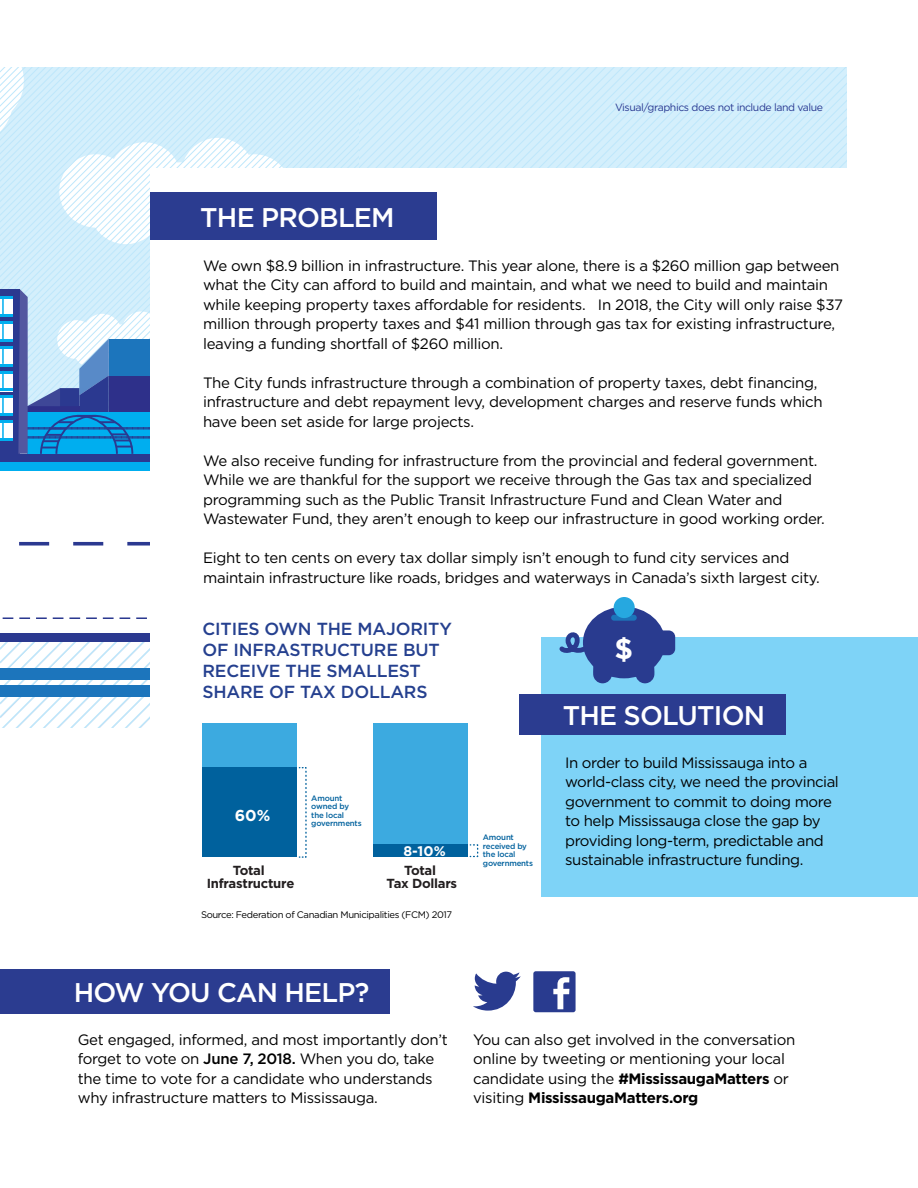
<style>
.page{position:relative;width:918px;height:1188px;background:#fff}
.page>*{position:absolute;margin:0;border:0;box-sizing:border-box;transform-origin:0 0}
.t1{font:700 28.8px "Gotham";color:#fff}
.t2{font:500 27px "Gotham";letter-spacing:-.03em;color:#fff}
.t3{font:500 17.4px/21px "Gotham";letter-spacing:-.01em;color:#25408f}
.t4{font:700 15.75px "Gotham";color:#fff}
.t5{font:15px/19.5px "Gotham";letter-spacing:-.02em;color:#000}
.t6{font:700 13.95px "Gotham";color:#fff}
.t7{font:700 13.05px/13px "Gotham";letter-spacing:-.02em;color:#231f20;text-align:center}
.t8{font:10.5px "Gotham";letter-spacing:-.04em;color:#283891}
.t9{font:9.45px "Gotham";letter-spacing:-.04em;color:#000}
.t10{font:500 7.95px/8.4px "Gotham";letter-spacing:-.025em;color:#00619d}
.s1{font-weight:500}
.s2{font-weight:700}
</style>
<div class="page">
<svg style="left:0;top:642px;width:150px;height:86px"></svg>
<div style="left:0;top:454px;width:359px;height:8px;background:#2b3990"></div>
<div style="left:0;top:462px;width:359px;height:9px;background:#00aeef"></div>
<div style="left:0;top:633px;width:359px;height:9px;background:#2b3990"></div>
<div style="left:0;top:668px;width:359px;height:11px;background:#1c75bc"></div>
<div style="left:0;top:685px;width:359px;height:12px;background:#1c75bc"></div>
<svg style="left:2px;top:617px;width:145px;height:2px"></svg>
<svg style="left:0;top:68px;width:847px;height:386px;background:#c0e0f4"></svg>
<svg style="left:19px;top:542px;width:131px;height:4px"></svg>
<div style="left:150px;top:168px;width:700px;height:721px;background:#fff"></div>
<div style="left:150px;top:192px;width:286px;height:48px;background:#2b3c90"></div>
<div style="left:541px;top:637px;width:377px;height:259px;background:#7ed3f7"></div>
<div style="left:519px;top:694px;width:267px;height:40px;background:#2b3c90"></div>
<svg style="left:470px;top:844px;width:9px;height:14px"></svg>
<svg style="left:299px;top:767px;width:8px;height:91px"></svg>
<div style="left:202px;top:723px;width:95px;height:45px;background:#3caae0"></div>
<div style="left:202px;top:768px;width:95px;height:89px;background:#00619d"></div>
<div style="left:373px;top:723px;width:95px;height:122px;background:#3caae0"></div>
<div style="left:373px;top:845px;width:95px;height:12px;background:#00619d"></div>
<div style="left:583px;top:607px;width:82px;height:71px;background:#293b8f;border-radius:50%"></div>
<div style="left:611px;top:615px;width:26px;height:6px;background:#1c75ba;border-radius:3px"></div>
<div style="left:648px;top:630px;width:27px;height:25px;background:#293b8f;border-radius:6px"></div>
<div style="left:614px;top:597px;width:21px;height:21px;background:#26a8e0;border-radius:50%"></div>
<svg style="left:559px;top:632px;width:54px;height:51px"></svg>
<svg style="left:634px;top:666px;width:21px;height:17px"></svg>
<div style="left:1px;top:969px;width:389px;height:44px;background:#2b3c90"></div>
<svg style="left:473px;top:972px;width:48px;height:39px"></svg>
<svg style="left:533px;top:971px;width:43px;height:41px;background:#4e5da2"></svg>
<h2 class="t2" style="left:200px;top:200px;width:196px">THE PROBLEM</h2>
<p class="t8" style="left:615px;top:101px;width:210px">Visual/graphics does not include land value</p>
<p class="t5" style="left:203px;top:255px;width:641px">We own $8.9 billion in infrastructure. This year alone, there is a $260 million gap between what the City can afford to build and maintain, and what we need to build and maintain while keeping property taxes affordable for residents. In 2018, the City will only raise $37 million through property taxes and $41 million through gas tax for existing infrastructure, leaving a funding shortfall of $260 million.</p>
<p class="t5" style="left:203px;top:372px;width:621px">The City funds infrastructure through a combination of property taxes, debt financing, infrastructure and debt repayment levy, development charges and reserve funds which have been set aside for large projects.</p>
<p class="t5" style="left:203px;top:450px;width:623px">We also receive funding for infrastructure from the provincial and federal government.<br>While we are thankful for the support we receive through the Gas tax and specialized programming such as the Public Transit Infrastructure Fund and Clean Water and Wastewater Fund, they aren’t enough to keep our infrastructure in good working order.</p>
<p class="t5" style="left:203px;top:548px;width:618px">Eight to ten cents on every tax dollar simply isn’t enough to fund city services and maintain infrastructure like roads, bridges and waterways in Canada’s sixth largest city.</p>
<p class="t3" style="left:202px;top:618px;width:251px">CITIES OWN THE MAJORITY<br>OF INFRASTRUCTURE BUT<br>RECEIVE THE SMALLEST<br>SHARE OF TAX DOLLARS</p>
<p class="t4" style="left:235px;top:805px;width:37px">60%</p>
<p class="t10" style="left:311px;top:794px;width:39px">Amount owned by the local</p>
<p class="t10" style="left:311px;top:819px;width:52px">governments</p>
<p class="t6" style="left:404px;top:841px;width:44px">8-10%</p>
<p class="t7" style="left:207px;top:863px;width:89px">Total<br>Infrastructure</p>
<p class="t7" style="left:387px;top:863px;width:72px">Total<br>Tax Dollars</p>
<p class="t9" style="left:201px;top:909px;width:253px">Source: Federation of Canadian Municipalities (FCM) 2017</p>
<h2 class="t2" style="left:74px;top:975px;width:297px">HOW YOU CAN HELP?</h2>
<p class="t10" style="left:483px;top:833px;width:52px">Amount received by the local governments</p>
<h1 class="t1" style="left:614px;top:630px;width:20px">$</h1>
<h2 class="t2" style="left:563px;top:698px;width:204px">THE SOLUTION</h2>
<p class="t5" style="left:565px;top:753px;width:275px">In order to build Mississauga into a world-class city, we need the provincial government to commit to doing more to help Mississauga close the gap by providing long-term, predictable and sustainable infrastructure funding.</p>
<p class="t5" style="left:78px;top:1030px;width:372px">Get engaged, informed, and most importantly don’t forget to vote on <span class="s1">June 7, 2018.</span> When you do, take the time to vote for a candidate who understands why infrastructure matters to Mississauga.</p>
<p class="t5" style="left:473px;top:1030px;width:324px">You can also get involved in the conversation online by tweeting or mentioning your local candidate using the <span class="s2">#MississaugaMatters</span> or visiting <span class="s2">MississaugaMatters.org</span></p>
</div>
